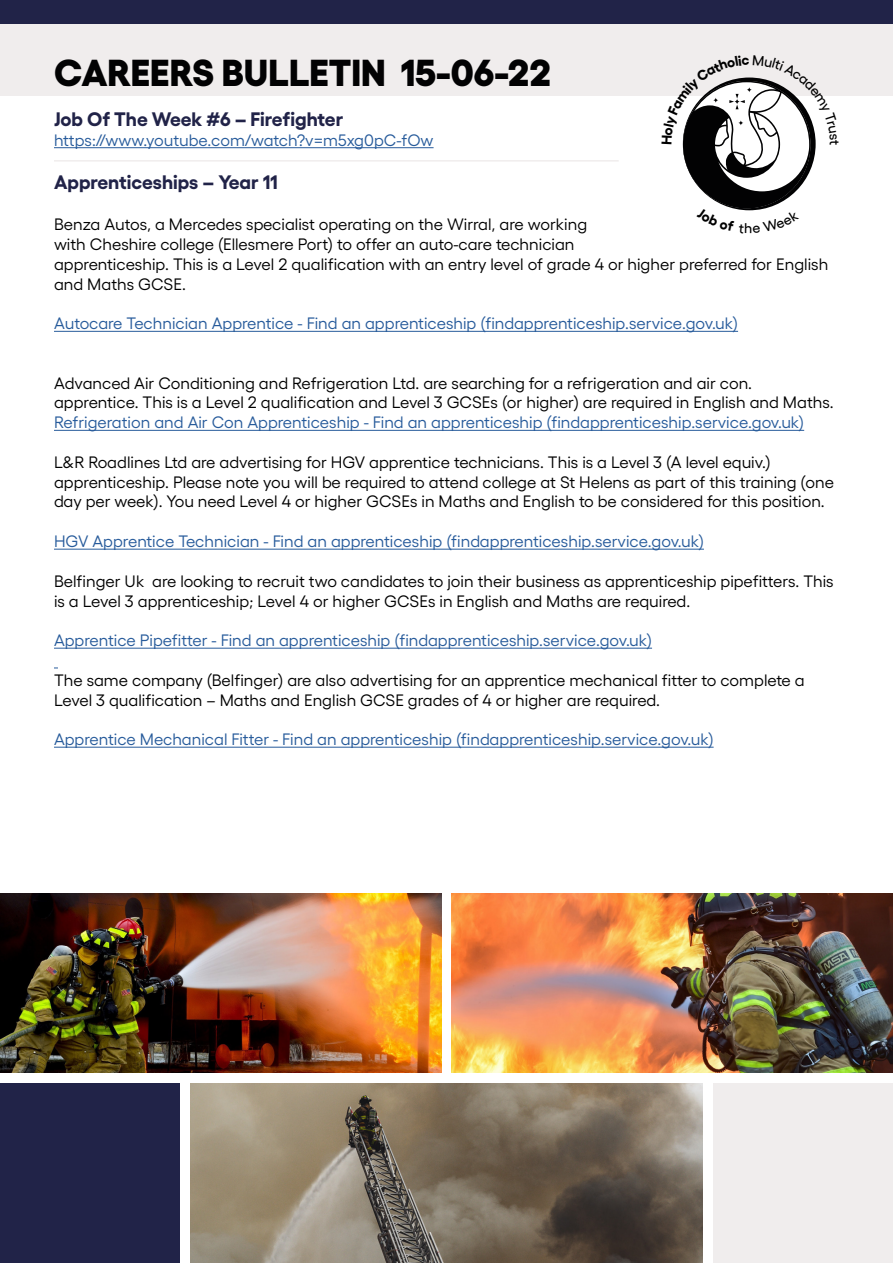
<style>
.page{position:relative;width:893px;height:1263px;background:#fff}
.page>*{position:absolute;margin:0;border:0;box-sizing:border-box;transform-origin:0 0}
.t1{font:800 37.5px "Yellix";color:#020203}
.t2{font:700 19.5px "Yellix";color:#212348}
.t3{font:16.5px/19.8px "Yellix";color:#000}
.t4{font:16.5px "Yellix";color:#275b9b}
.t5{font:500 14.1px "Yellix";color:#000}
</style>
<div class="page">
<div style="left:0;top:0;width:893px;height:95px;background:#f0eded"></div>
<hr style="left:54px;top:147px;width:380px;height:1px;background:#275b9b">
<hr style="left:54px;top:331px;width:684px;height:1px;background:#275b9b">
<hr style="left:54px;top:430px;width:750px;height:1px;background:#275b9b">
<hr style="left:54px;top:549px;width:650px;height:1px;background:#275b9b">
<hr style="left:54px;top:648px;width:598px;height:1px;background:#275b9b">
<hr style="left:54px;top:747px;width:660px;height:1px;background:#275b9b">
<div style="left:0;top:0;width:893px;height:23px;background:#212348"></div>
<hr style="left:54px;top:160px;width:565px;height:2px;background:#f0eded">
<div style="left:0;top:1083px;width:180px;height:180px;background:#212348"></div>
<div style="left:713px;top:1083px;width:180px;height:180px;background:#f0eded"></div>
<img style="left:190px;top:1083px;width:513px;height:180px">
<img style="left:452px;top:893px;width:441px;height:180px">
<img style="left:0;top:893px;width:441px;height:180px">
<svg style="left:662px;top:77px;width:175px;height:134px"></svg>
<h1 class="t1" style="left:54px;top:42px;width:498px">CAREERS BULLETIN 15-06-22</h1>
<p class="t2" style="left:54px;top:103px;width:291px">Job Of The Week #6 – Firefighter</p>
<p class="t4" style="left:54px;top:127px;width:381px">https://www.youtube.com/watch?v=m5xg0pC-fOw</p>
<p class="t2" style="left:54px;top:166px;width:225px">Apprenticeships – Year 11</p>
<p class="t3" style="left:54px;top:213px;width:776px">Benza Autos, a Mercedes specialist operating on the Wirral, are working<br>with Cheshire college (Ellesmere Port) to offer an auto-care technician<br>apprenticeship. This is a Level 2 qualification with an entry level of grade 4 or higher preferred for English and Maths GCSE.</p>
<p class="t4" style="left:54px;top:311px;width:686px">Autocare Technician Apprentice - Find an apprenticeship (findapprenticeship.service.gov.uk)</p>
<p class="t5" style="left:846px;top:140px;width:7px;rotate:90deg">t</p>
<p class="t3" style="left:54px;top:371px;width:781px">Advanced Air Conditioning and Refrigeration Ltd. are searching for a refrigeration and air con. apprentice. This is a Level 2 qualification and Level 3 GCSEs (or higher) are required in English and Maths.</p>
<p class="t4" style="left:54px;top:410px;width:752px">Refrigeration and Air Con Apprenticeship - Find an apprenticeship (findapprenticeship.service.gov.uk)</p>
<p class="t3" style="left:54px;top:450px;width:782px">L&amp;R Roadlines Ltd are advertising for HGV apprentice technicians. This is a Level 3 (A level equiv.) apprenticeship. Please note you will be required to attend college at St Helens as part of this training (one day per week). You need Level 4 or higher GCSEs in Maths and English to be considered for this position.</p>
<p class="t4" style="left:54px;top:529px;width:651px">HGV Apprentice Technician - Find an apprenticeship (findapprenticeship.service.gov.uk)</p>
<p class="t3" style="left:54px;top:569px;width:781px">Belfinger Uk are looking to recruit two candidates to join their business as apprenticeship pipefitters. This is a Level 3 apprenticeship; Level 4 or higher GCSEs in English and Maths are required.</p>
<p class="t4" style="left:54px;top:628px;width:600px">Apprentice Pipefitter - Find an apprenticeship (findapprenticeship.service.gov.uk)</p>
<p class="t3" style="left:54px;top:668px;width:752px">The same company (Belfinger) are also advertising for an apprentice mechanical fitter to complete a<br>Level 3 qualification – Maths and English GCSE grades of 4 or higher are required.</p>
<p class="t4" style="left:54px;top:727px;width:661px">Apprentice Mechanical Fitter - Find an apprenticeship (findapprenticeship.service.gov.uk)</p>
</div>
